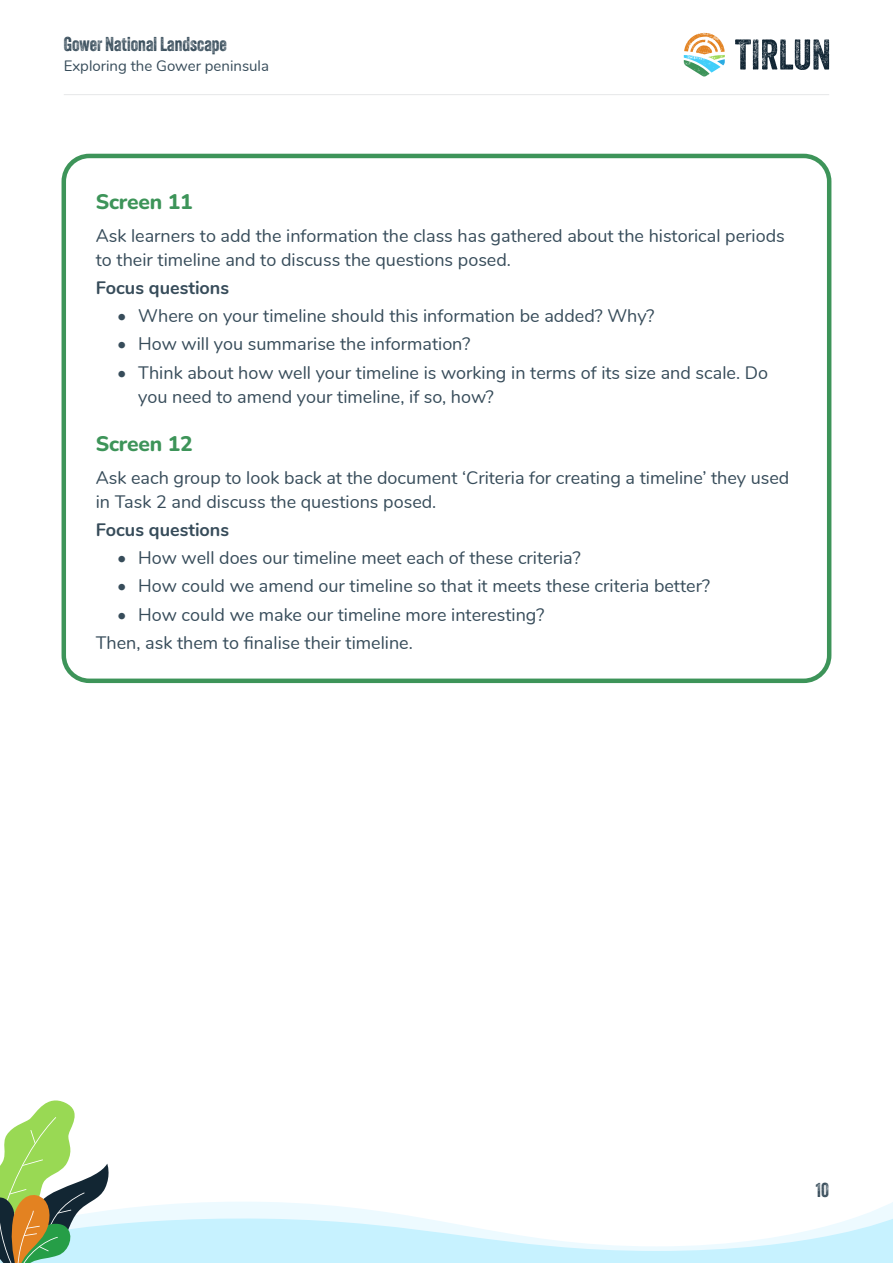
<style>
.page{position:relative;width:893px;height:1263px;background:#fff}
.page>*{position:absolute;margin:0;border:0;box-sizing:border-box;transform-origin:0 0}
.Page_section_heading{font:800 21px "Nunito";letter-spacing:-.01em;color:#3d9459}
.t1{font:19.5px "Veneer Two";color:#374c5a}
.Body_text{font:18px/24px "Nunito";color:#374c5a}
.Paragraph_Style_1{font:18px "Nunito";color:#374c5a}
.Body_text-2{font:700 18px "Nunito";color:#374c5a}
.t2{font:15px "Nunito";color:#374c5a}
</style>
<div class="page">
<svg style="left:735px;top:39px;width:94px;height:31px"></svg>
<svg style="left:684px;top:33px;width:41px;height:44px"></svg>
<hr style="left:64px;top:94px;width:765px;height:1px;background:#e6e7e9">
<svg style="left:0;top:1100px;width:893px;height:163px"></svg>
<div style="left:62px;top:154px;width:769px;height:529px;border:4px solid #3d9459;border-radius:26px"></div>
<p class="t1" style="left:64px;top:32px;width:165px">Gower National Landscape</p>
<p class="t2" style="left:64px;top:54px;width:207px">Exploring the Gower peninsula</p>
<p class="Page_section_heading" style="left:96px;top:187px;width:98px">Screen 11</p>
<p class="Body_text" style="left:96px;top:222px;width:691px">Ask learners to add the information the class has gathered about the historical periods to their timeline and to discuss the questions posed.</p>
<p class="Body_text-2" style="left:96px;top:274px;width:135px">Focus questions</p>
<p class="Body_text" style="left:117px;top:303px;width:539px">• Where on your timeline should this information be added? Why?</p>
<p class="Body_text" style="left:117px;top:331px;width:355px">• How will you summarise the information?</p>
<p class="Body_text" style="left:138px;top:359px;width:631px;text-indent:-21px">• Think about how well your timeline is working in terms of its size and scale. Do you need to amend your timeline, if so, how?</p>
<p class="Page_section_heading" style="left:96px;top:429px;width:98px">Screen 12</p>
<p class="Body_text" style="left:96px;top:464px;width:695px">Ask each group to look back at the document ‘Criteria for creating a timeline’ they used in Task 2 and discuss the questions posed.</p>
<p class="Body_text-2" style="left:96px;top:516px;width:135px">Focus questions</p>
<p class="Body_text" style="left:117px;top:545px;width:465px">• How well does our timeline meet each of these criteria?</p>
<p class="Body_text" style="left:117px;top:573px;width:594px">• How could we amend our timeline so that it meets these criteria better?</p>
<p class="Body_text" style="left:117px;top:601px;width:429px">• How could we make our timeline more interesting?</p>
<p class="Paragraph_Style_1" style="left:96px;top:629px;width:319px">Then, ask them to finalise their timeline.</p>
<p class="t1" style="left:816px;top:1178px;width:15px">10</p>
</div>
